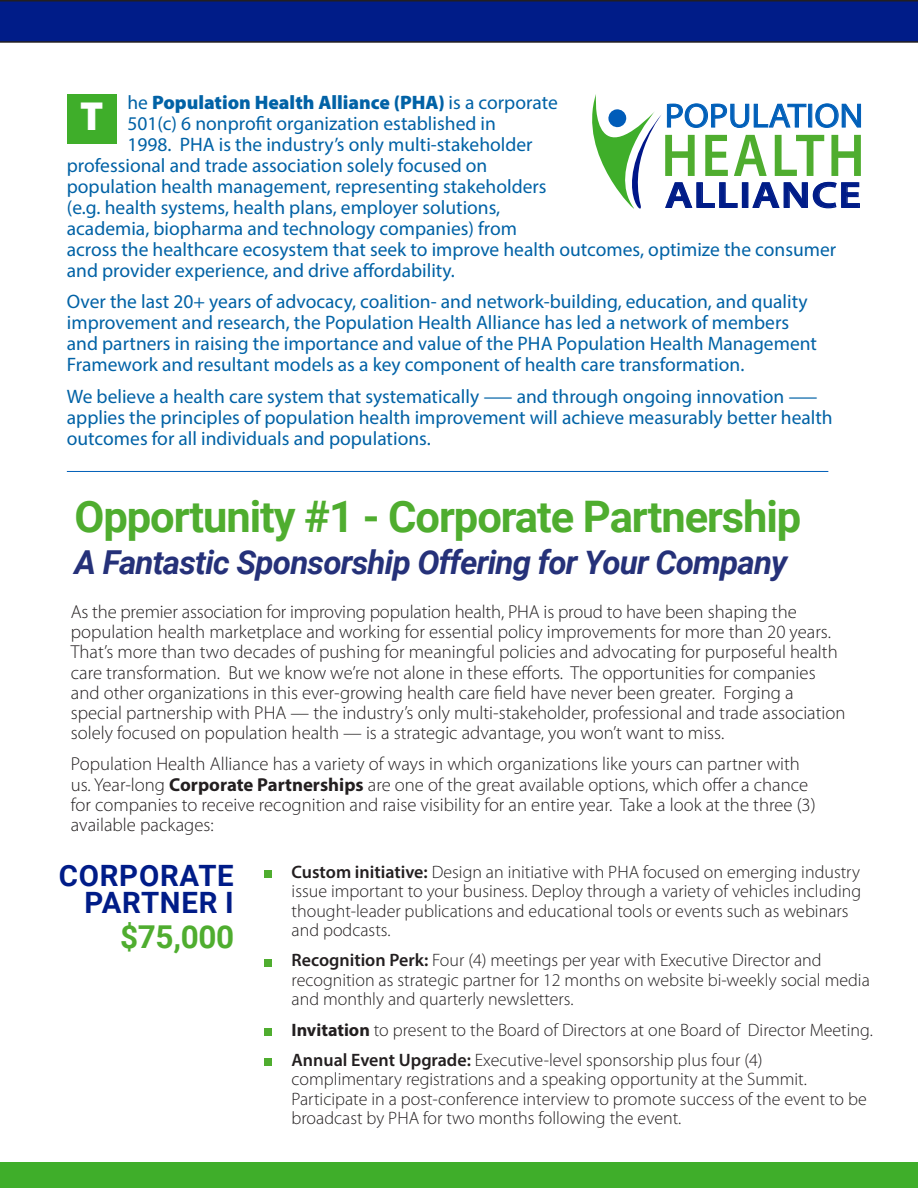
<style>
.page{position:relative;width:918px;height:1188px;background:#fff}
.page>*{position:absolute;margin:0;border:0;box-sizing:border-box;transform-origin:0 0}
.t1{font:600 60.9px "Myriad Pro";letter-spacing:.05em;color:#4fad2f;scale:.91 1}
.t2{font:700 43.5px "Roboto";letter-spacing:-.025em;color:#4fad2f}
.t3{font:900 40.8px "Myriad Pro";color:#fff}
.t4{font:600 36.3px "Myriad Pro";letter-spacing:.035em;color:#001c88;scale:1.19 1}
.t5{font:33.9px "Myriad Pro";color:#005fb9;scale:1.07 1}
.t6{font:italic 700 33px "Roboto";letter-spacing:-.025em;color:#253179}
.t7{font:700 31.5px "Roboto";color:#4fad2f}
.t8{font:700 29.4px "Roboto";letter-spacing:.025em;color:#001c88}
.t9{font:19.5px/21px "Myriad Pro";color:#0162a6}
.t10{font:900 19.5px "Myriad Pro";color:#0162a6}
.t11{font:300 18.75px/20.2px "Myriad Pro";color:#231f20}
.t12{font:300 18px/19.5px "Myriad Pro";color:#231f20}
.s1{font-weight:400}
.s2{font-weight:700}
.s3{font-weight:600}
</style>
<div class="page">
<div style="left:265px;top:870px;width:7px;height:8px;background:#4fad2f"></div>
<div style="left:265px;top:959px;width:7px;height:7px;background:#4fad2f"></div>
<div style="left:265px;top:1028px;width:7px;height:8px;background:#4fad2f"></div>
<div style="left:265px;top:1058px;width:7px;height:8px;background:#4fad2f"></div>
<svg style="left:0;top:0;width:918px;height:43px;background:#041d81"></svg>
<svg style="left:592px;top:94px;width:269px;height:115px"></svg>
<div style="left:67px;top:94px;width:50px;height:50px;background:#3fae2a"></div>
<div style="left:0;top:1162px;width:918px;height:26px;background:#3fae2a"></div>
<hr style="left:67px;top:471px;width:761px;height:1px;background:#005fb9">
<p class="t10" style="left:127px;top:89px;width:432px"><span class="s1">he</span> Population Health Alliance (PHA) <span class="s1">is a corporate</span></p>
<p class="t9" style="left:127px;top:112px;width:370px">501(c) 6 nonprofit organization established in</p>
<p class="t9" style="left:127px;top:133px;width:407px">1998. PHA is the industry’s only multi-stakeholder</p>
<p class="t9" style="left:67px;top:154px;width:422px">professional and trade association solely focused on</p>
<p class="t9" style="left:67px;top:175px;width:481px">population health management, representing stakeholders</p>
<p class="t9" style="left:67px;top:196px;width:435px">(e.g. health systems, health plans, employer solutions,</p>
<p class="t9" style="left:67px;top:217px;width:452px">academia, biopharma and technology companies) from</p>
<p class="t9" style="left:67px;top:238px;width:771px">across the healthcare ecosystem that seek to improve health outcomes, optimize the consumer</p>
<p class="t9" style="left:67px;top:259px;width:390px">and provider experience, and drive affordability.</p>
<p class="t9" style="left:67px;top:291px;width:752px">Over the last 20+ years of advocacy, coalition- and network-building, education, and quality improvement and research, the Population Health Alliance has led a network of members and partners in raising the importance and value of the PHA Population Health Management Framework and resultant models as a key component of health care transformation.</p>
<p class="t9" style="left:67px;top:386px;width:767px">We believe a health care system that systematically — and through ongoing innovation — applies the principles of population health improvement will achieve measurably better health outcomes for all individuals and populations.</p>
<p class="t3" style="left:80px;top:89px;width:25px">T</p>
<p class="t5" style="left:665px;top:95px;width:187px">POPULATION</p>
<p class="t1" style="left:661px;top:117px;width:225px">HEALTH</p>
<p class="t4" style="left:665px;top:172px;width:166px">ALLIANCE</p>
<p class="t2" style="left:75px;top:486px;width:728px">Opportunity #1 - Corporate Partnership</p>
<p class="t6" style="left:75px;top:539px;width:715px">A Fantastic Sponsorship Offering for Your Company</p>
<p class="t11" style="left:71px;top:601px;width:776px">As the premier association for improving population health, PHA is proud to have been shaping the population health marketplace and working for essential policy improvements for more than 20 years.<br>That’s more than two decades of pushing for meaningful policies and advocating for purposeful health care transformation. But we know we’re not alone in these efforts. The opportunities for companies and other organizations in this ever-growing health care field have never been greater. Forging a special partnership with PHA — the industry’s only multi-stakeholder, professional and trade association solely focused on population health — is a strategic advantage, you won’t want to miss.</p>
<p class="t11" style="left:71px;top:754px;width:746px">Population Health Alliance has a variety of ways in which organizations like yours can partner with us. Year-long <span class="s2">Corporate Partnerships</span> are one of the great available options, which offer a chance for companies to receive recognition and raise visibility for an entire year. Take a look at the three (3) available packages:</p>
<p class="t8" style="left:59px;top:855px;width:177px">CORPORATE</p>
<p class="t8" style="left:85px;top:882px;width:151px">PARTNER I</p>
<p class="t7" style="left:120px;top:915px;width:116px">$75,000</p>
<p class="t12" style="left:292px;top:862px;width:571px"><span class="s3">Custom initiative:</span> Design an initiative with PHA focused on emerging industry issue important to your business. Deploy through a variety of vehicles including thought-leader publications and educational tools or events such as webinars and podcasts.</p>
<p class="t12" style="left:292px;top:950px;width:580px"><span class="s3">Recognition Perk:</span> Four (4) meetings per year with Executive Director and recognition as strategic partner for 12 months on website bi-weekly social media and monthly and quarterly newsletters.</p>
<p class="t12" style="left:292px;top:1020px;width:583px"><span class="s2">Invitation</span> to present to the Board of Directors at one Board of Director Meeting.</p>
<p class="t12" style="left:292px;top:1050px;width:577px"><span class="s3">Annual Event Upgrade:</span> Executive-level sponsorship plus four (4) complimentary registrations and a speaking opportunity at the Summit.<br>Participate in a post-conference interview to promote success of the event to be broadcast by PHA for two months following the event.</p>
</div>
